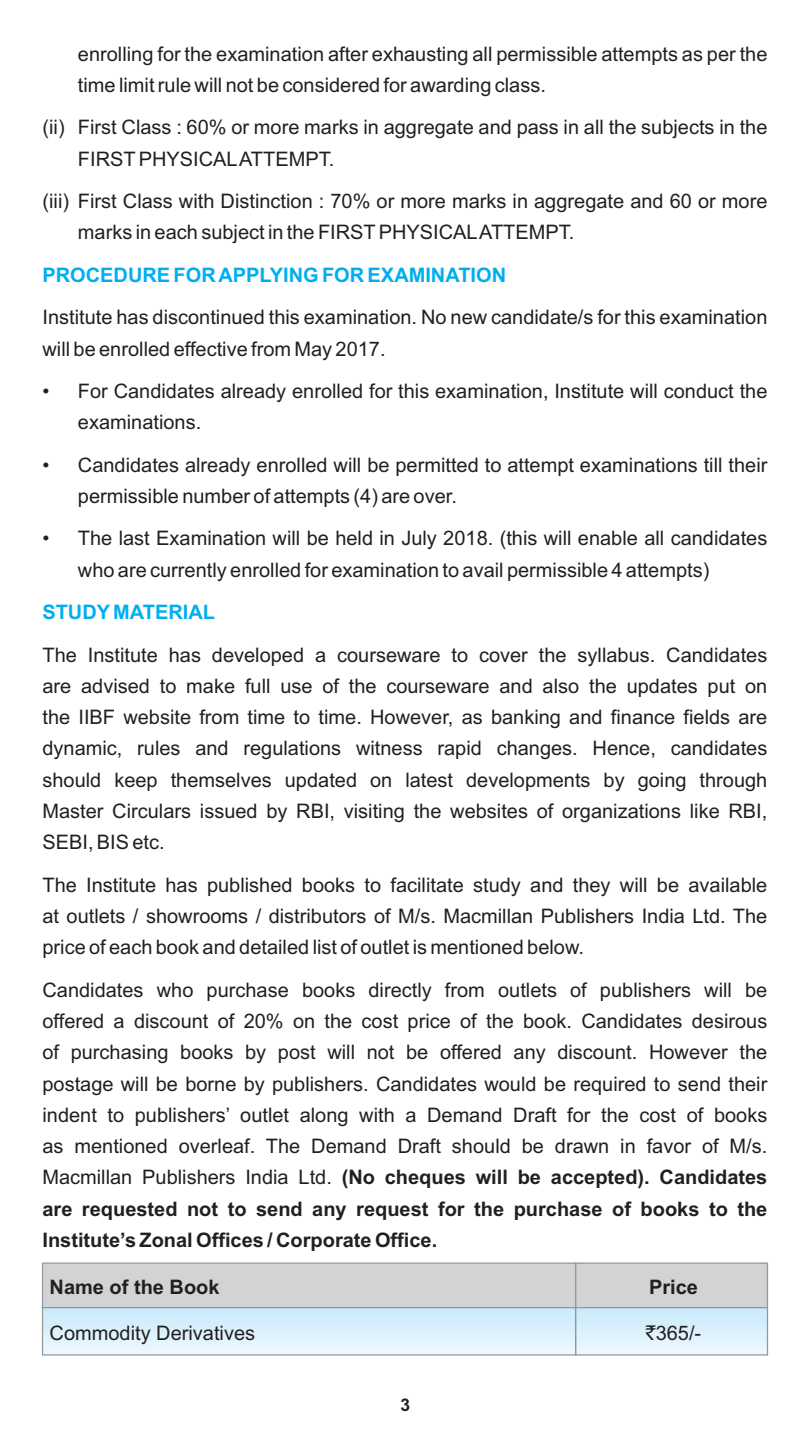
<style>
.page{position:relative;width:810px;height:1440px;background:#fff}
.page>*{position:absolute;margin:0;border:0;box-sizing:border-box;transform-origin:0 0}
.t1{font:20px/31.2px "Arial";color:#231f20}
.t2{font:700 20px "Arial";color:#00aeef}
.t3{font:700 20px "Arial";color:#231f20}
.t4{font:700 17.5px "Arial";color:#231f20}
.s1{font-weight:700}
.s2{font-family:"Rupee Foradian"}
</style>
<div class="page">
<div style="left:41px;top:1262px;width:728px;height:47px;background:#d1d3d4"></div>
<div style="left:575px;top:1307px;width:193px;height:49px;border:1px solid #949698"></div>
<div style="left:42px;top:1307px;width:534px;height:49px;border:1px solid #949698"></div>
<p class="t1" style="left:78px;top:40px;width:691px">enrolling for the examination after exhausting all permissible attempts as per the time limit rule will not be considered for awarding class.</p>
<p class="t1" style="left:78px;top:114px;width:691px;text-indent:-35px">(ii) First Class : 60% or more marks in aggregate and pass in all the subjects in the<br>FIRSTPHYSICALATTEMPT.</p>
<p class="t1" style="left:78px;top:187px;width:691px;text-indent:-35px">(iii) First Class with Distinction : 70% or more marks in aggregate and 60 or more marks in each subject in the FIRSTPHYSICALATTEMPT.</p>
<p class="t2" style="left:42px;top:267px;width:465px">PROCEDURE FOR APPLYING FOR EXAMINATION</p>
<p class="t1" style="left:43px;top:303px;width:726px">Institute has discontinued this examination. No new candidate/s for this examination will be enrolled effective from May 2017.</p>
<p class="t1" style="left:78px;top:377px;width:691px;text-indent:-35px">• For Candidates already enrolled for this examination, Institute will conduct the examinations.</p>
<p class="t1" style="left:78px;top:451px;width:691px;text-indent:-35px">• Candidates already enrolled will be permitted to attempt examinations till their permissible number of attempts (4) are over.</p>
<p class="t1" style="left:78px;top:525px;width:691px;text-indent:-35px">• The last Examination will be held in July 2018. (this will enable all candidates who are currently enrolled for examination to avail permissible 4 attempts)</p>
<p class="t2" style="left:42px;top:605px;width:174px">STUDY MATERIAL</p>
<p class="t1" style="left:42px;top:641px;width:726px;text-align:justify">The Institute has developed a courseware to cover the syllabus. Candidates are advised to make full use of the courseware and also the updates put on the IIBF website from time to time. However, as banking and finance fields are dynamic, rules and regulations witness rapid changes. Hence, candidates should keep themselves updated on latest developments by going through Master Circulars issued by RBI, visiting the websites of organizations like RBI, SEBI, BIS etc.</p>
<p class="t1" style="left:42px;top:871px;width:726px;text-align:justify">The Institute has published books to facilitate study and they will be available at outlets / showrooms / distributors of M/s. Macmillan Publishers India Ltd. The price of each book and detailed list of outlet is mentioned below.</p>
<p class="t1" style="left:42px;top:976px;width:726px;text-align:justify">Candidates who purchase books directly from outlets of publishers will be offered a discount of 20% on the cost price of the book. Candidates desirous of purchasing books by post will not be offered any discount. However the postage will be borne by publishers. Candidates would be required to send their indent to publishers’ outlet along with a Demand Draft for the cost of books as mentioned overleaf. The Demand Draft should be drawn in favor of M/s.<br>Macmillan Publishers India Ltd. <span class="s1">(No cheques will be accepted). Candidates are requested not to send any request for the purchase of books to the Institute’s Zonal Offices / Corporate Office.</span></p>
<p class="t3" style="left:50px;top:1280px;width:172px">Name of the Book</p>
<p class="t3" style="left:649px;top:1280px;width:50px">Price</p>
<p class="t1" style="left:50px;top:1319px;width:207px">Commodity Derivatives</p>
<p class="t1" style="left:646px;top:1319px;width:57px"><span class="s2">`</span>365/-</p>
<p class="t4" style="left:401px;top:1399px;width:11px">3</p>
</div>
